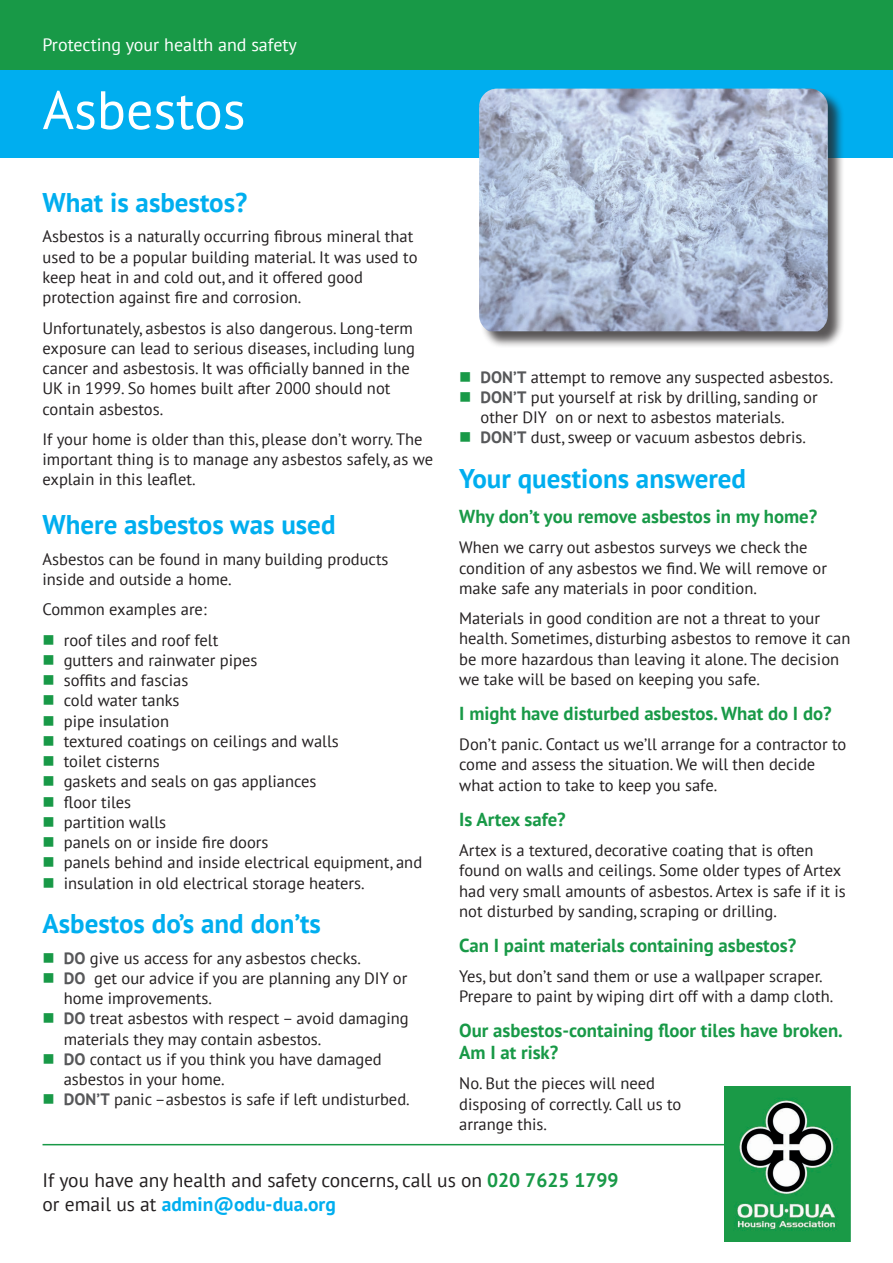
<style>
.page{position:relative;width:893px;height:1263px;background:#fff}
.page>*{position:absolute;margin:0;border:0;box-sizing:border-box;transform-origin:0 0}
.t1{font:54px "PT Sans";color:#fff}
.Xhead_large{font:700 27px "PT Sans";color:#00aeef}
.t2{font:19.5px "PT Sans";color:#231f20}
.t3{font:700 19.5px "PT Sans";color:#00aeef}
.Xhead{font:700 18.75px/21.8px "PT Sans";color:#189947}
.Strapline{font:18px "PT Sans";color:#fff}
.Body_text{font:16.5px/20.2px "PT Sans";color:#231f20}
.Body_bullet_no_space{font:16.5px/20.2px "PT Sans";color:#231f20}
.Body_bullet_space{font:16.5px "PT Sans";color:#231f20}
.s1{color:#189947}
.s2{font-weight:700;color:#57585a}
.s3{font-weight:700;color:#189947}
.s4{font-weight:400;color:#231f20}
</style>
<div class="page">
<div style="left:0;top:0;width:893px;height:157px;background:#189947"></div>
<div style="left:0;top:70px;width:893px;height:87px;background:#00aeef"></div>
<div style="left:480px;top:89px;width:365px;height:260px;background:#231f20;opacity:.75"></div>
<img style="left:479px;top:89px;width:349px;height:242px">
<hr style="left:43px;top:1144px;width:807px;height:1px;background:#189947">
<img style="left:724px;top:1086px;width:126px;height:156px">
<p class="Strapline" style="left:43px;top:33px;width:256px">Protecting your health and safety</p>
<p class="t1" style="left:43px;top:75px;width:205px">Asbestos</p>
<p class="Xhead_large" style="left:43px;top:184px;width:206px">What is asbestos?</p>
<p class="Body_text" style="left:43px;top:226px;width:376px">Asbestos is a naturally occurring fibrous mineral that used to be a popular building material. It was used to keep heat in and cold out, and it offered good protection against fire and corrosion.</p>
<p class="Body_text" style="left:43px;top:317px;width:374px">Unfortunately, asbestos is also dangerous. Long-term exposure can lead to serious diseases, including lung cancer and asbestosis. It was officially banned in the UK in 1999. So homes built after 2000 should not contain asbestos.</p>
<p class="Body_text" style="left:43px;top:429px;width:392px">If your home is older than this, please don’t worry. The important thing is to manage any asbestos safely, as we explain in this leaflet.</p>
<p class="Xhead_large" style="left:43px;top:506px;width:295px">Where asbestos was used</p>
<p class="Body_text" style="left:43px;top:548px;width:348px">Asbestos can be found in many building products inside and outside a home.</p>
<p class="Body_text" style="left:43px;top:599px;width:166px">Common examples are:</p>
<p class="Body_bullet_no_space" style="left:43px;top:629px;width:177px"><span class="s1">■</span> roof tiles and roof felt</p>
<p class="Body_bullet_no_space" style="left:43px;top:649px;width:216px"><span class="s1">■</span> gutters and rainwater pipes</p>
<p class="Body_bullet_no_space" style="left:43px;top:670px;width:147px"><span class="s1">■</span> soffits and fascias</p>
<p class="Body_bullet_no_space" style="left:43px;top:690px;width:139px"><span class="s1">■</span> cold water tanks</p>
<p class="Body_bullet_no_space" style="left:43px;top:710px;width:128px"><span class="s1">■</span> pipe insulation</p>
<p class="Body_bullet_no_space" style="left:43px;top:730px;width:298px"><span class="s1">■</span> textured coatings on ceilings and walls</p>
<p class="Body_bullet_no_space" style="left:43px;top:751px;width:119px"><span class="s1">■</span> toilet cisterns</p>
<p class="Body_bullet_no_space" style="left:43px;top:771px;width:276px"><span class="s1">■</span> gaskets and seals on gas appliances</p>
<p class="Body_bullet_no_space" style="left:43px;top:791px;width:90px"><span class="s1">■</span> floor tiles</p>
<p class="Body_bullet_no_space" style="left:43px;top:811px;width:125px"><span class="s1">■</span> partition walls</p>
<p class="Body_bullet_no_space" style="left:43px;top:832px;width:227px"><span class="s1">■</span> panels on or inside fire doors</p>
<p class="Body_bullet_no_space" style="left:43px;top:852px;width:381px"><span class="s1">■</span> panels behind and inside electrical equipment, and</p>
<p class="Body_bullet_space" style="left:43px;top:872px;width:324px"><span class="s1">■</span> insulation in old electrical storage heaters.</p>
<p class="Xhead_large" style="left:43px;top:905px;width:280px">Asbestos do’s and don’ts</p>
<p class="Body_bullet_no_space" style="left:43px;top:947px;width:320px"><span class="s1">■</span> <span class="s2">DO</span> give us access for any asbestos checks.</p>
<p class="Body_bullet_no_space" style="left:64px;top:967px;width:345px;text-indent:-21px"><span class="s1">■</span> <span class="s2">DO</span> get our advice if you are planning any DIY or home improvements.</p>
<p class="Body_bullet_no_space" style="left:64px;top:1008px;width:346px;text-indent:-21px"><span class="s1">■</span> <span class="s2">DO</span> treat asbestos with respect – avoid damaging materials they may contain asbestos.</p>
<p class="Body_bullet_no_space" style="left:64px;top:1048px;width:319px;text-indent:-21px"><span class="s1">■</span> <span class="s2">DO</span> contact us if you think you have damaged asbestos in your home.</p>
<p class="Body_bullet_no_space" style="left:43px;top:1089px;width:369px"><span class="s1">■</span> <span class="s2">DON’T</span> panic –asbestos is safe if left undisturbed.</p>
<p class="Body_bullet_no_space" style="left:459px;top:366px;width:376px"><span class="s1">■</span> <span class="s2">DON’T</span> attempt to remove any suspected asbestos.</p>
<p class="Body_bullet_no_space" style="left:480px;top:387px;width:339px;text-indent:-21px"><span class="s1">■</span> <span class="s2">DON’T</span> put yourself at risk by drilling, sanding or other DIY on or next to asbestos materials.</p>
<p class="Body_bullet_space" style="left:459px;top:427px;width:348px"><span class="s1">■</span> <span class="s2">DON’T</span> dust, sweep or vacuum asbestos debris.</p>
<p class="Xhead_large" style="left:459px;top:460px;width:288px">Your questions answered</p>
<p class="Xhead" style="left:459px;top:505px;width:359px">Why don’t you remove asbestos in my home?</p>
<p class="Body_text" style="left:459px;top:537px;width:369px">When we carry out asbestos surveys we check the condition of any asbestos we find. We will remove or make safe any materials in poor condition.</p>
<p class="Body_text" style="left:459px;top:608px;width:393px">Materials in good condition are not a threat to your health. Sometimes, disturbing asbestos to remove it can be more hazardous than leaving it alone. The decision we take will be based on keeping you safe.</p>
<p class="Xhead" style="left:459px;top:702px;width:374px">I might have disturbed asbestos. What do I do?</p>
<p class="Body_text" style="left:459px;top:734px;width:389px">Don’t panic. Contact us we’ll arrange for a contractor to come and assess the situation. We will then decide what action to take to keep you safe.</p>
<p class="Xhead" style="left:459px;top:808px;width:108px">Is Artex safe?</p>
<p class="Body_text" style="left:459px;top:840px;width:388px">Artex is a textured, decorative coating that is often found on walls and ceilings. Some older types of Artex had very small amounts of asbestos. Artex is safe if it is not disturbed by sanding, scraping or drilling.</p>
<p class="Xhead" style="left:459px;top:934px;width:338px">Can I paint materials containing asbestos?</p>
<p class="Body_text" style="left:459px;top:966px;width:375px">Yes, but don’t sand them or use a wallpaper scraper.<br>Prepare to paint by wiping dirt off with a damp cloth.</p>
<p class="Xhead" style="left:459px;top:1019px;width:385px">Our asbestos-containing floor tiles have broken.<br>Am I at risk?</p>
<p class="Body_text" style="left:459px;top:1073px;width:224px">No. But the pieces will need disposing of correctly. Call us to arrange this.</p>
<p class="t2" style="left:43px;top:1168px;width:578px">If you have any health and safety concerns, call us on <span class="s3">020 7625 1799</span></p>
<p class="t3" style="left:43px;top:1191px;width:295px"><span class="s4">or email us at</span> admin@odu-dua.org</p>
</div>
